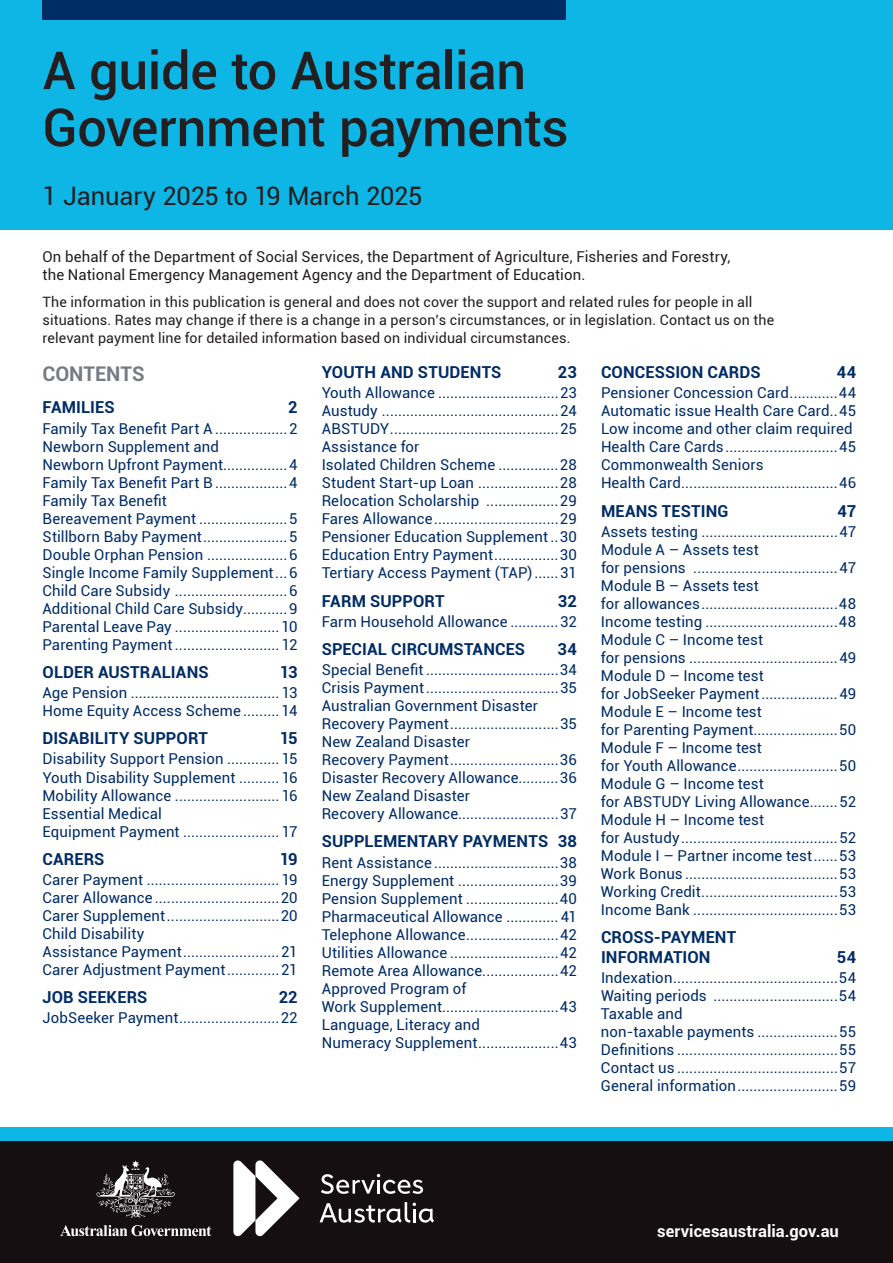
<style>
.page{position:relative;width:893px;height:1263px;background:#fff}
.page>*{position:absolute;margin:0;border:0;box-sizing:border-box;transform-origin:0 0}
.t1{font:500 52.5px/57px "Roboto";letter-spacing:-.01em;color:#231f20}
.t2{font:25.5px "Roboto";letter-spacing:-.01em;color:#231f20}
.t3{font:700 20.25px "Roboto";color:#777b83}
.t4{font:700 16.5px/19.8px "Roboto";letter-spacing:.005em;color:#002c65}
.t5{font:700 16.5px "Roboto";letter-spacing:.005em;color:#fff}
.t6{font:15px/18px "Roboto";letter-spacing:.01em;color:#002c65}
.t7{font:15px/18px "Roboto";letter-spacing:.01em;color:#231f20}
.t8{font:14.25px/18px "Roboto";letter-spacing:.01em;color:#231f20}
</style>
<div class="page">
<div style="left:0;top:1140px;width:893px;height:123px;background:#160f11"></div>
<div style="left:0;top:1127px;width:893px;height:13px;background:#0db6e5"></div>
<div style="left:0;top:0;width:893px;height:230px;background:#0db6e5"></div>
<div style="left:43px;top:0;width:523px;height:19px;background:#002c65"></div>
<svg style="left:233px;top:1160px;width:67px;height:76px"></svg>
<svg style="left:321px;top:1174px;width:102px;height:20px"></svg>
<svg style="left:320px;top:1202px;width:114px;height:21px"></svg>
<svg style="left:60px;top:1225px;width:151px;height:11px"></svg>
<svg style="left:96px;top:1160px;width:79px;height:58px"></svg>
<h1 class="t1" style="left:43px;top:40px;width:527px">A guide to Australian<br>Government payments</h1>
<h2 class="t2" style="left:43px;top:178px;width:382px">1 January 2025 to 19 March 2025</h2>
<p class="t7" style="left:43px;top:247px;width:689px">On behalf of the Department of Social Services, the Department of Agriculture, Fisheries and Forestry, the National Emergency Management Agency and the Department of Education.</p>
<p class="t8" style="left:43px;top:292px;width:733px">The information in this publication is general and does not cover the support and related rules for people in all situations. Rates may change if there is a change in a person’s circumstances, or in legislation. Contact us on the relevant payment line for detailed information based on individual circumstances.</p>
<h3 class="t3" style="left:43px;top:359px;width:104px">CONTENTS</h3>
<p class="t4" style="left:43px;top:397px;width:74px">FAMILIES</p>
<p class="t4" style="left:288px;top:397px;width:11px">2</p>
<p class="t6" style="left:43px;top:419px;width:257px">Family Tax Benefit Part A ..................2<br>Newborn Supplement and<br>Newborn Upfront Payment................4<br>Family Tax Benefit Part B ..................4<br>Family Tax Benefit<br>Bereavement Payment ......................5<br>Stillborn Baby Payment.....................5<br>Double Orphan Pension ....................6<br>Single Income Family Supplement...6<br>Child Care Subsidy ............................6<br>Additional Child Care Subsidy...........9<br>Parental Leave Pay ..........................10<br>Parenting Payment .......................... 12</p>
<p class="t4" style="left:43px;top:661px;width:168px">OLDER AUSTRALIANS</p>
<p class="t4" style="left:280px;top:661px;width:19px">13</p>
<p class="t6" style="left:43px;top:683px;width:257px">Age Pension ..................................... 13<br>Home Equity Access Scheme ......... 14</p>
<p class="t4" style="left:43px;top:728px;width:167px">DISABILITY SUPPORT</p>
<p class="t4" style="left:280px;top:728px;width:19px">15</p>
<p class="t6" style="left:43px;top:750px;width:257px">Disability Support Pension ............. 15<br>Youth Disability Supplement .......... 16<br>Mobility Allowance .......................... 16<br>Essential Medical<br>Equipment Payment ........................ 17</p>
<p class="t4" style="left:43px;top:848px;width:63px">CARERS</p>
<p class="t4" style="left:280px;top:848px;width:19px">19</p>
<p class="t6" style="left:43px;top:870px;width:257px">Carer Payment ................................. 19<br>Carer Allowance ...............................20<br>Carer Supplement............................20<br>Child Disability<br>Assistance Payment........................21<br>Carer Adjustment Payment.............21</p>
<p class="t4" style="left:43px;top:987px;width:106px">JOB SEEKERS</p>
<p class="t4" style="left:279px;top:987px;width:20px">22</p>
<p class="t6" style="left:43px;top:1008px;width:257px">JobSeeker Payment.........................22</p>
<p class="t4" style="left:322px;top:362px;width:181px">YOUTH AND STUDENTS</p>
<p class="t4" style="left:558px;top:362px;width:21px">23</p>
<p class="t6" style="left:322px;top:383px;width:257px">Youth Allowance ..............................23<br>Austudy ............................................24<br>ABSTUDY..........................................25<br>Assistance for<br>Isolated Children Scheme ...............28<br>Student Start-up Loan ....................28<br>Relocation Scholarship ..................29<br>Fares Allowance...............................29<br>Pensioner Education Supplement..30<br>Education Entry Payment................30<br>Tertiary Access Payment (TAP)......31</p>
<p class="t4" style="left:322px;top:590px;width:124px">FARM SUPPORT</p>
<p class="t4" style="left:558px;top:590px;width:21px">32</p>
<p class="t6" style="left:322px;top:612px;width:257px">Farm Household Allowance ............32</p>
<p class="t4" style="left:322px;top:638px;width:205px">SPECIAL CIRCUMSTANCES</p>
<p class="t4" style="left:558px;top:638px;width:21px">34</p>
<p class="t6" style="left:322px;top:660px;width:257px">Special Benefit .................................34<br>Crisis Payment.................................35<br>Australian Government Disaster Recovery Payment...........................35<br>New Zealand Disaster<br>Recovery Payment...........................36<br>Disaster Recovery Allowance..........36<br>New Zealand Disaster<br>Recovery Allowance.........................37</p>
<p class="t4" style="left:322px;top:831px;width:257px">SUPPLEMENTARY PAYMENTS 38</p>
<p class="t6" style="left:322px;top:853px;width:257px">Rent Assistance ...............................38<br>Energy Supplement .........................39<br>Pension Supplement .......................40<br>Pharmaceutical Allowance .............41<br>Telephone Allowance.......................42<br>Utilities Allowance ...........................42<br>Remote Area Allowance...................42<br>Approved Program of<br>Work Supplement.............................43<br>Language, Literacy and<br>Numeracy Supplement....................43</p>
<p class="t4" style="left:601px;top:362px;width:161px">CONCESSION CARDS</p>
<p class="t4" style="left:837px;top:362px;width:21px">44</p>
<p class="t6" style="left:601px;top:383px;width:257px">Pensioner Concession Card............44<br>Automatic issue Health Care Card..45<br>Low income and other claim required Health Care Cards............................45<br>Commonwealth Seniors<br>Health Card.......................................46</p>
<p class="t4" style="left:601px;top:500px;width:129px">MEANS TESTING</p>
<p class="t4" style="left:837px;top:500px;width:20px">47</p>
<p class="t6" style="left:601px;top:522px;width:257px">Assets testing ..................................47<br>Module A – Assets test<br>for pensions ....................................47<br>Module B – Assets test<br>for allowances..................................48<br>Income testing .................................48<br>Module C – Income test<br>for pensions .....................................49<br>Module D – Income test<br>for JobSeeker Payment...................49<br>Module E – Income test<br>for Parenting Payment.....................50<br>Module F – Income test<br>for Youth Allowance.........................50<br>Module G – Income test<br>for ABSTUDY Living Allowance.......52<br>Module H – Income test<br>for Austudy.......................................52<br>Module I – Partner income test......53<br>Work Bonus ......................................53<br>Working Credit..................................53<br>Income Bank ....................................53</p>
<p class="t4" style="left:601px;top:926px;width:137px">CROSS-PAYMENT<br>INFORMATION</p>
<p class="t4" style="left:837px;top:946px;width:21px">54</p>
<p class="t6" style="left:601px;top:968px;width:257px">Indexation.........................................54<br>Waiting periods ...............................54<br>Taxable and<br>non‑taxable payments ....................55<br>Definitions ........................................55<br>Contact us ........................................57<br>General information.........................59</p>
<p class="t5" style="left:657px;top:1220px;width:183px">servicesaustralia.gov.au</p>
</div>
